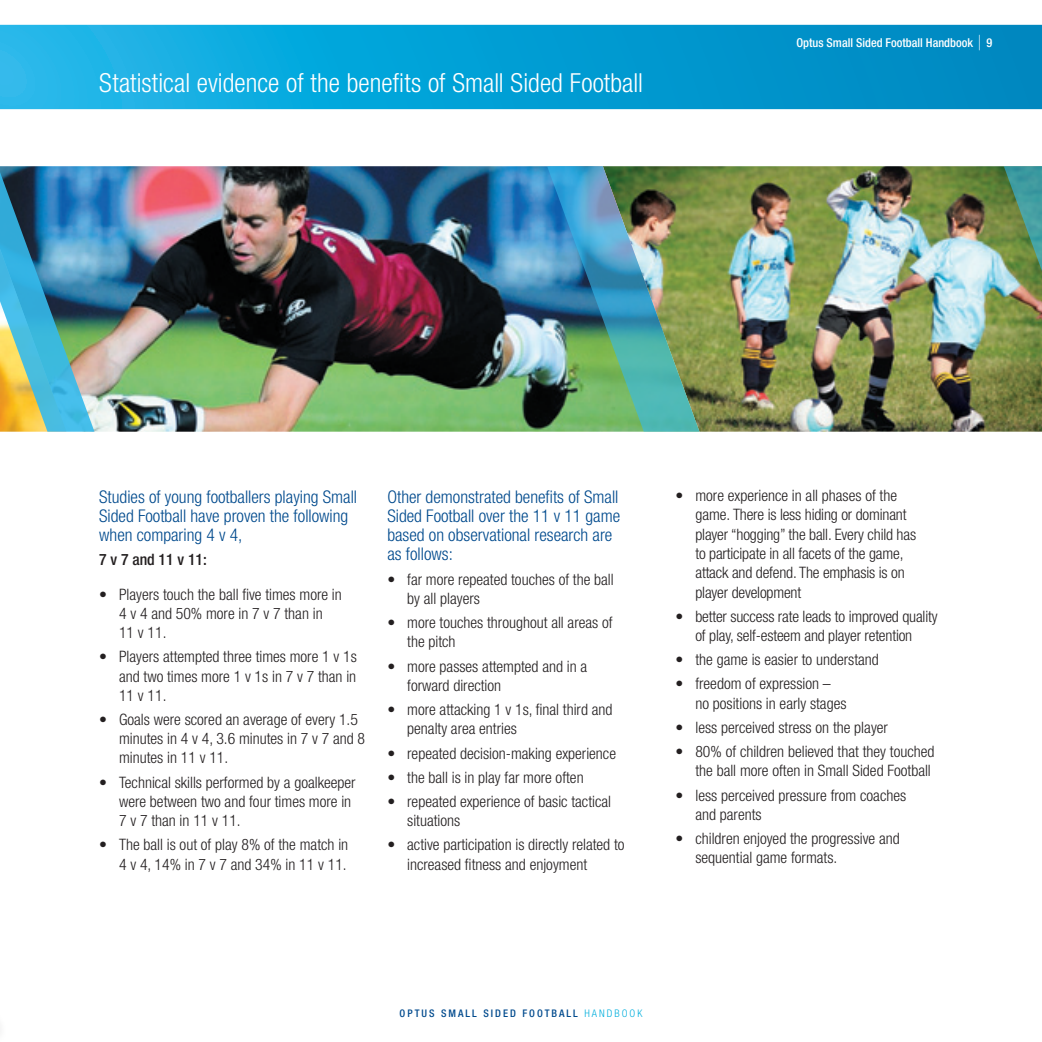
<style>
.page{position:relative;width:1042px;height:1042px;background:#fff}
.page>*{position:absolute;margin:0;border:0;box-sizing:border-box;transform-origin:0 0}
.t1{font:300 condensed 26.25px "Helvetica Neue";letter-spacing:.005em;color:#fff}
.t2{font:300 condensed 17.5px/19.2px "Helvetica Neue";color:#004a8d}
.t3{font:300 condensed 15.75px/19.2px "Helvetica Neue";color:#231f20}
.t4{font:500 condensed 15.75px "Helvetica Neue";color:#231f20}
.t5{font:500 condensed 12.25px "Helvetica Neue";color:#fff}
.t6{font:500 condensed 10.5px "Helvetica Neue";letter-spacing:.19em;color:#004a8d}
.s1{font-size:20.82px}
.s2{font-weight:300;color:#00aedc}
</style>
<div class="page">
<svg style="left:0;top:25px;width:1042px;height:84px;background:#079ed4"></svg>
<img style="left:699px;top:166px;width:305px;height:266px">
<img style="left:94px;top:166px;width:453px;height:266px">
<img style="left:547px;top:166px;width:152px;height:266px">
<svg style="left:1004px;top:166px;width:38px;height:266px;background:#6d8a58"></svg>
<img style="left:0;top:166px;width:94px;height:266px">
<img style="left:0;top:370px;width:70px;height:62px">
<h1 class="t1" style="left:99px;top:67px;width:545px">Statistical evidence of the benefits of Small Sided Football</h1>
<p class="t5" style="left:796px;top:35px;width:197px">Optus Small Sided Football Handbook <span class="s1">|</span> 9</p>
<p class="t2" style="left:99px;top:487px;width:259px">Studies of young footballers playing Small<br>Sided Football have proven the following when comparing 4 v 4,</p>
<p class="t4" style="left:99px;top:550px;width:109px">7 v 7 and 11 v 11:</p>
<p class="t3" style="left:119px;top:584px;width:224px;text-indent:-20px">• Players touch the ball five times more in<br>4 v 4 and 50% more in 7 v 7 than in<br>11 v 11.</p>
<p class="t3" style="left:119px;top:647px;width:239px;text-align:justify;text-indent:-20px">• Players attempted three times more 1 v 1s and two times more 1 v 1s in 7 v 7 than in 11 v 11.</p>
<p class="t3" style="left:119px;top:709px;width:248px;text-indent:-20px">• Goals were scored an average of every 1.5 minutes in 4 v 4, 3.6 minutes in 7 v 7 and 8 minutes in 11 v 11.</p>
<p class="t3" style="left:119px;top:772px;width:238px;text-indent:-20px">• Technical skills performed by a goalkeeper were between two and four times more in<br>7 v 7 than in 11 v 11.</p>
<p class="t3" style="left:99px;top:835px;width:250px;text-align:right">• The ball is out of play 8% of the match in<br>4v4,14%in7v7and34%in11v11.</p>
<p class="t2" style="left:387px;top:487px;width:234px">Other demonstrated benefits of Small<br>Sided Football over the 11 v 11 game based on observational research are as follows:</p>
<p class="t3" style="left:407px;top:569px;width:208px;text-indent:-20px">• far more repeated touches of the ball by all players</p>
<p class="t3" style="left:407px;top:613px;width:207px;text-indent:-20px">• more touches throughout all areas of the pitch</p>
<p class="t3" style="left:407px;top:656px;width:181px;text-indent:-20px">• more passes attempted and in a forward direction</p>
<p class="t3" style="left:407px;top:700px;width:207px;text-indent:-20px">• more attacking 1 v 1s, final third and penalty area entries</p>
<p class="t3" style="left:387px;top:743px;width:230px">• repeated decision-making experience</p>
<p class="t3" style="left:387px;top:767px;width:198px">• the ball is in play far more often</p>
<p class="t3" style="left:407px;top:791px;width:205px;text-indent:-20px">• repeated experience of basic tactical situations</p>
<p class="t3" style="left:407px;top:835px;width:219px;text-indent:-20px">• active participation is directly related to increased fitness and enjoyment</p>
<p class="t3" style="left:695px;top:486px;width:222px;text-indent:-20px">• more experience in all phases of the game. There is less hiding or dominant player “hogging” the ball. Every child has to participate in all facets of the game, attack and defend. The emphasis is on player development</p>
<p class="t3" style="left:675px;top:606px;width:263px;text-align:center">• better success rate leads to improved quality of play, self-esteem and player retention</p>
<p class="t3" style="left:675px;top:650px;width:205px">• the game is easier to understand</p>
<p class="t3" style="left:695px;top:674px;width:153px;text-indent:-20px">• freedom of expression – no positions in early stages</p>
<p class="t3" style="left:675px;top:717px;width:214px">• less perceived stress on the player</p>
<p class="t3" style="left:675px;top:742px;width:260px;text-align:right">• 80% of children believed that they touched the ball more often in Small Sided Football</p>
<p class="t3" style="left:695px;top:785px;width:212px;text-indent:-20px">• less perceived pressure from coaches and parents</p>
<p class="t3" style="left:695px;top:828px;width:206px;text-indent:-20px">• children enjoyed the progressive and sequential game formats.</p>
<p class="t6" style="left:400px;top:1007px;width:201px">OPTUS SMALL SIDED FOOTBALL <span class="s2">HANDBOOK</span></p>
</div>
